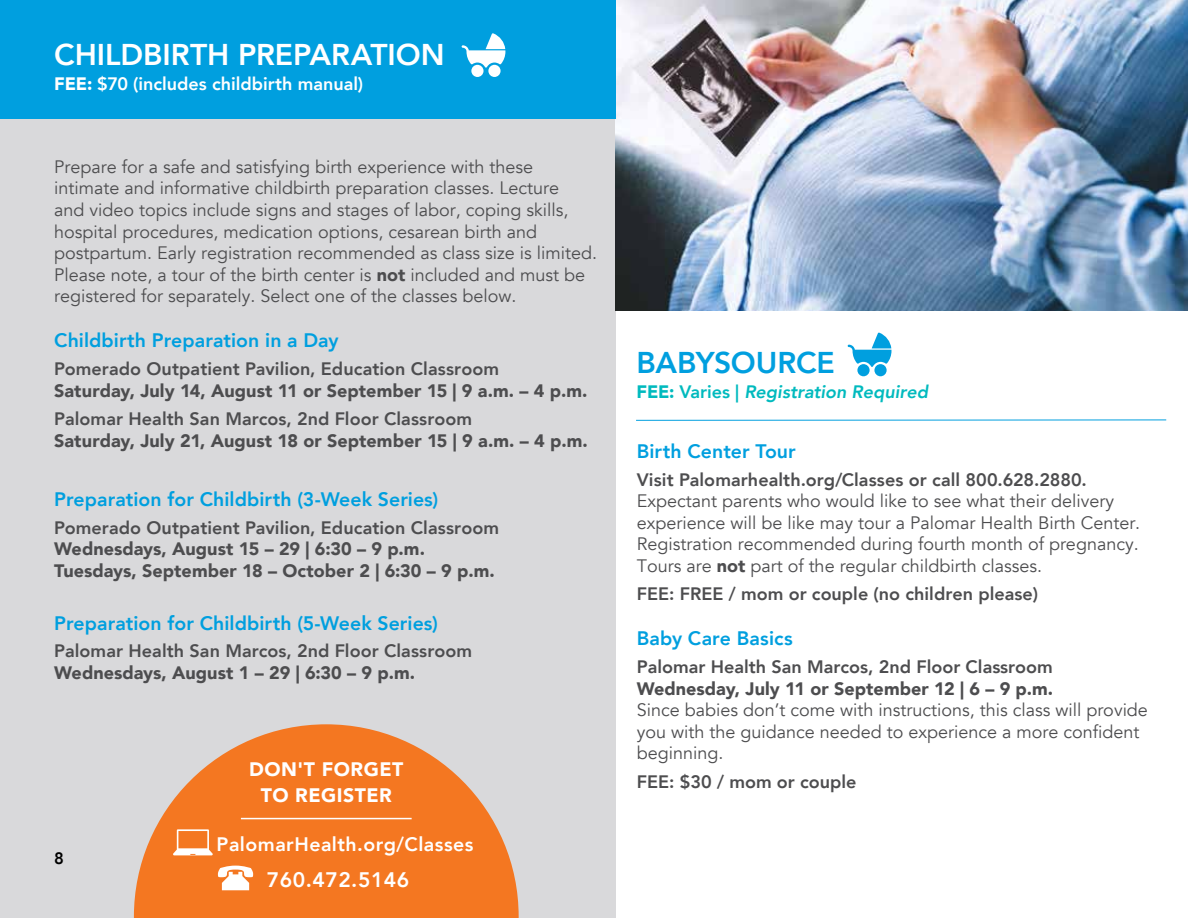
<style>
.page{position:relative;width:1188px;height:918px;background:#fff}
.page>*{position:absolute;margin:0;border:0;box-sizing:border-box;transform-origin:0 0}
.t1{font:800 30px "Avenir";color:#fff}
.t2{font:800 30px "Avenir";letter-spacing:-.01em;color:#009fdf}
.t3{font:800 21px "Avenir";letter-spacing:.025em;color:#fff}
.t4{font:800 19.5px "Avenir";letter-spacing:.005em;color:#009fdf}
.t5{font:800 19.5px "Avenir";letter-spacing:.025em;color:#fff}
.t6{font:900 19.5px/25.5px "Avenir";letter-spacing:.025em;color:#fff;text-align:center}
.t7{font:18px/21.6px "Avenir";color:#4d4d4f}
.t8{font:800 18px "Avenir";color:#4d4d4f}
.t9{font:900 18px/21.6px "Avenir";color:#4d4d4f}
.t10{font:800 18px "Avenir";color:#fff}
.t11{font:italic 800 18px "Avenir";color:#00babe}
.t12{font:800 16.5px "Avenir";color:#000}
.s1{font-weight:900}
.s2{font-weight:900;font-style:normal}
.s3{font-style:normal}
</style>
<div class="page">
<div style="left:0;top:40px;width:616px;height:878px;background:#d9d9db"></div>
<img style="left:616px;top:0;width:572px;height:310px">
<div style="left:0;top:0;width:616px;height:118px;background:#009fdf"></div>
<svg style="left:462px;top:33px;width:43px;height:35px"></svg>
<div style="left:488px;top:65px;width:13px;height:12px;background:#fff;border-radius:50%"></div>
<div style="left:471px;top:65px;width:13px;height:12px;background:#fff;border-radius:50%"></div>
<svg style="left:848px;top:333px;width:43px;height:34px"></svg>
<div style="left:874px;top:364px;width:13px;height:12px;background:#009fdf;border-radius:50%"></div>
<div style="left:857px;top:364px;width:13px;height:12px;background:#009fdf;border-radius:50%"></div>
<hr style="left:636px;top:420px;width:530px;height:1px;background:#009fdf">
<svg style="left:134px;top:724px;width:385px;height:194px;fill:#f47721"></svg>
<hr style="left:241px;top:818px;width:171px;height:1px;background:#fff">
<svg style="left:173px;top:829px;width:40px;height:26px"></svg>
<svg style="left:218px;top:866px;width:35px;height:24px"></svg>
<h1 class="t1" style="left:54px;top:31px;width:392px">CHILDBIRTH PREPARATION</h1>
<p class="t10" style="left:54px;top:70px;width:311px"><span class="s1">FEE:</span> $70 (includes childbirth manual)</p>
<p class="t7" style="left:54px;top:156px;width:544px">Prepare for a safe and satisfying birth experience with these intimate and informative childbirth preparation classes. Lecture<br>and video topics include signs and stages of labor, coping skills, hospital procedures, medication options, cesarean birth and postpartum. Early registration recommended as class size is limited.<br>Please note, a tour of the birth center is <span class="s1">not</span> included and must be registered for separately. Select one of the classes below.</p>
<p class="t4" style="left:54px;top:326px;width:286px">Childbirth Preparation in a Day</p>
<p class="t8" style="left:54px;top:355px;width:446px">Pomerado Outpatient Pavilion, Education Classroom</p>
<p class="t9" style="left:54px;top:379px;width:535px">Saturday, July 14, August 11 or September 15 | 9 a.m. – 4 p.m.</p>
<p class="t8" style="left:54px;top:405px;width:420px">Palomar Health San Marcos, 2nd Floor Classroom</p>
<p class="t9" style="left:54px;top:429px;width:535px">Saturday, July 21, August 18 or September 15 | 9 a.m. – 4 p.m.</p>
<p class="t4" style="left:54px;top:484px;width:386px">Preparation for Childbirth (3-Week Series)</p>
<p class="t8" style="left:54px;top:514px;width:446px">Pomerado Outpatient Pavilion, Education Classroom</p>
<p class="t9" style="left:54px;top:538px;width:442px">Wednesdays, August 15 – 29 | 6:30 – 9 p.m.<br>Tuesdays, September 18 – October 2 | 6:30 – 9 p.m.</p>
<p class="t4" style="left:54px;top:608px;width:385px">Preparation for Childbirth (5-Week Series)</p>
<p class="t8" style="left:54px;top:637px;width:420px">Palomar Health San Marcos, 2nd Floor Classroom</p>
<p class="t9" style="left:54px;top:661px;width:362px">Wednesdays, August 1 – 29 | 6:30 – 9 p.m.</p>
<p class="t12" style="left:54px;top:845px;width:11px">8</p>
<p class="t6" style="left:249px;top:756px;width:156px">DON'T FORGET<br>TO REGISTER</p>
<p class="t5" style="left:217px;top:829px;width:258px">PalomarHealth.org/Classes</p>
<p class="t3" style="left:267px;top:863px;width:144px">760.472.5146</p>
<h1 class="t2" style="left:637px;top:339px;width:200px">BABYSOURCE</h1>
<p class="t11" style="left:637px;top:381px;width:293px"><span class="s2">FEE:</span> <span class="s3">Varies |</span> Registration Required</p>
<p class="t4" style="left:637px;top:436px;width:161px">Birth Center Tour</p>
<p class="t8" style="left:637px;top:465px;width:451px">Visit Palomarhealth.org/Classes or call 800.628.2880.</p>
<p class="t7" style="left:637px;top:491px;width:505px">Expectant parents who would like to see what their delivery experience will be like may tour a Palomar Health Birth Center.<br>Registration recommended during fourth month of pregnancy.<br>Tours are <span class="s1">not</span> part of the regular childbirth classes.</p>
<p class="t8" style="left:637px;top:580px;width:403px">FEE: FREE / mom or couple (no children please)</p>
<p class="t4" style="left:637px;top:623px;width:157px">Baby Care Basics</p>
<p class="t8" style="left:637px;top:653px;width:418px">Palomar Health San Marcos, 2nd Floor Classroom</p>
<p class="t9" style="left:637px;top:677px;width:418px">Wednesday, July 11 or September 12 | 6 – 9 p.m.</p>
<p class="t7" style="left:637px;top:700px;width:513px">Since babies don’t come with instructions, this class will provide you with the guidance needed to experience a more confident beginning.</p>
<p class="t8" style="left:637px;top:768px;width:221px">FEE: $30 / mom or couple</p>
</div>
